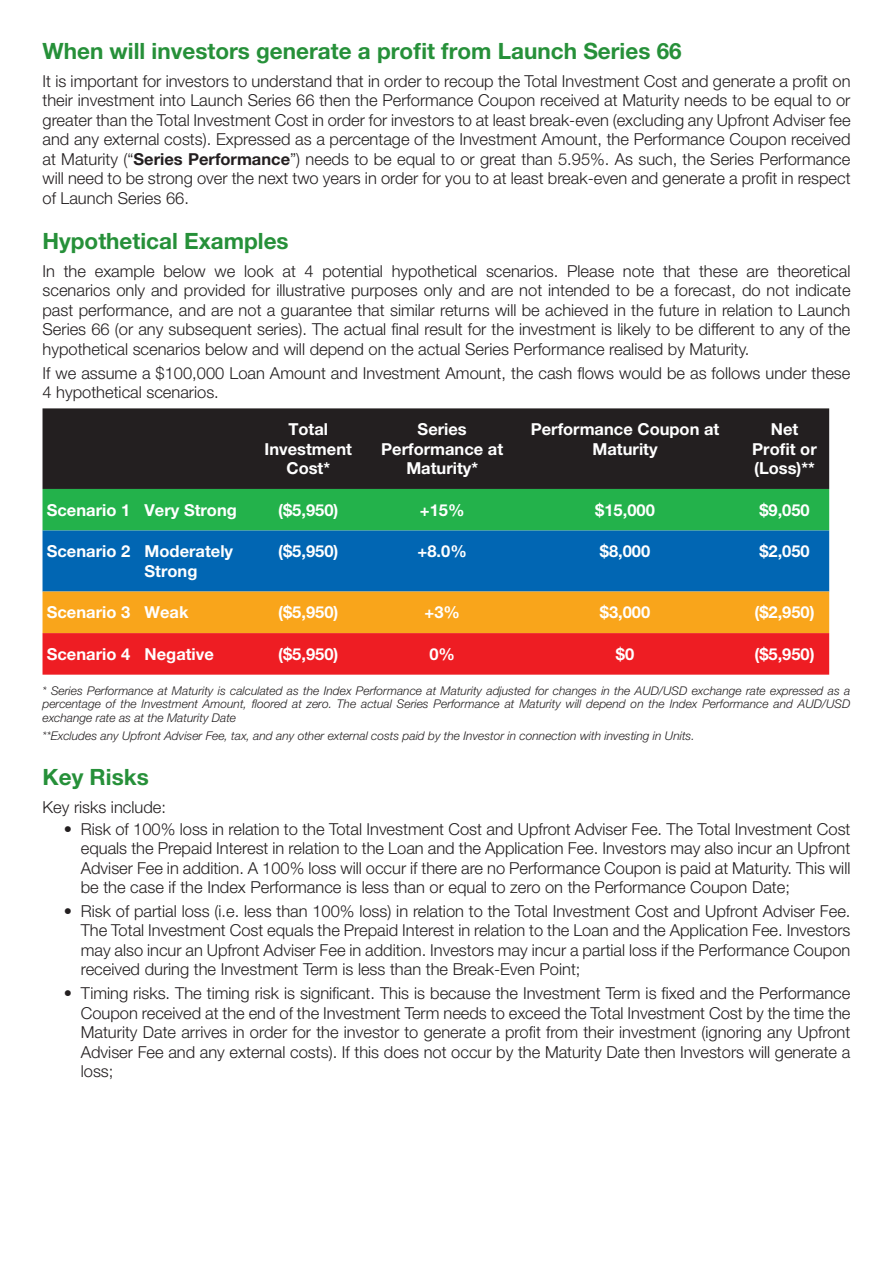
<style>
.page{position:relative;width:893px;height:1263px;background:#fff}
.page>*{position:absolute;margin:0;border:0;box-sizing:border-box;transform-origin:0 0}
.t1{font:700 22.5px "Helvetica Neue LT Pro";color:#269039}
.t2{font:300 16.5px/19.5px "Helvetica Neue LT Pro";color:#231f20;text-align:justify}
.t3{font:700 16.5px/19.5px "Helvetica Neue LT Pro";color:#fff;text-align:center}
.t4{font:italic 300 12px/13.5px "Helvetica Neue LT Pro";color:#231f20;text-align:justify}
.s1{font-weight:700}
</style>
<div class="page">
<div style="left:43px;top:408px;width:786px;height:81px;background:#231f20"></div>
<div style="left:43px;top:489px;width:786px;height:41px;background:#23b24b"></div>
<div style="left:43px;top:530px;width:786px;height:61px;background:#0166b3"></div>
<svg style="left:43px;top:591px;width:786px;height:84px;background:#f26221"></svg>
<h1 class="t1" style="left:43px;top:37px;width:641px">When will investors generate a profit from Launch Series 66</h1>
<p class="t2" style="left:43px;top:71px;width:809px">It is important for investors to understand that in order to recoup the Total Investment Cost and generate a profit on their investment into Launch Series 66 then the Performance Coupon received at Maturity needs to be equal to or greater than the Total Investment Cost in order for investors to at least break-even (excluding any Upfront Adviser fee and any external costs). Expressed as a percentage of the Investment Amount, the Performance Coupon received at Maturity (“<span class="s1">Series Performance</span>”) needs to be equal to or great than 5.95%. As such, the Series Performance will need to be strong over the next two years in order for you to at least break-even and generate a profit in respect of Launch Series 66.</p>
<h1 class="t1" style="left:43px;top:227px;width:248px">Hypothetical Examples</h1>
<p class="t2" style="left:43px;top:261px;width:809px">In the example below we look at 4 potential hypothetical scenarios. Please note that these are theoretical scenarios only and provided for illustrative purposes only and are not intended to be a forecast, do not indicate past performance, and are not a guarantee that similar returns will be achieved in the future in relation to Launch Series 66 (or any subsequent series). The actual final result for the investment is likely to be different to any of the hypothetical scenarios below and will depend on the actual Series Performance realised by Maturity.</p>
<p class="t2" style="left:43px;top:363px;width:809px">If we assume a $100,000 Loan Amount and Investment Amount, the cash flows would be as follows under these<br>4 hypothetical scenarios.</p>
<p class="t3" style="left:265px;top:419px;width:89px">Total<br>Investment<br>Cost*</p>
<p class="t3" style="left:381px;top:419px;width:123px">Series<br>Performance at<br>Maturity*</p>
<p class="t3" style="left:531px;top:419px;width:190px">Performance Coupon at<br>Maturity</p>
<p class="t3" style="left:752px;top:419px;width:66px">Net<br>Profit or (Loss)**</p>
<p class="t3" style="left:47px;top:500px;width:192px">Scenario 1 Very Strong</p>
<p class="t3" style="left:278px;top:500px;width:62px">($5,950)</p>
<p class="t3" style="left:420px;top:500px;width:46px">+15%</p>
<p class="t3" style="left:595px;top:500px;width:61px">$15,000</p>
<p class="t3" style="left:759px;top:500px;width:52px">$9,050</p>
<p class="t3" style="left:145px;top:541px;width:90px;text-align:left;text-indent:-98px">Scenario 2 Moderately<br>Strong</p>
<p class="t3" style="left:278px;top:541px;width:62px">($5,950)</p>
<p class="t3" style="left:418px;top:541px;width:51px">+8.0%</p>
<p class="t3" style="left:600px;top:541px;width:52px">$8,000</p>
<p class="t3" style="left:759px;top:541px;width:52px">$2,050</p>
<p class="t3" style="left:47px;top:602px;width:143px">Scenario 3 Weak</p>
<p class="t3" style="left:278px;top:602px;width:62px">($5,950)</p>
<p class="t3" style="left:424px;top:602px;width:37px">+3%</p>
<p class="t3" style="left:600px;top:602px;width:52px">$3,000</p>
<p class="t3" style="left:754px;top:602px;width:62px">($2,950)</p>
<p class="t3" style="left:47px;top:644px;width:169px">Scenario 4 Negative</p>
<p class="t3" style="left:278px;top:644px;width:62px">($5,950)</p>
<p class="t3" style="left:429px;top:644px;width:27px">0%</p>
<p class="t3" style="left:616px;top:644px;width:20px">$0</p>
<p class="t3" style="left:754px;top:644px;width:62px">($5,950)</p>
<p class="t4" style="left:43px;top:684px;width:809px">* Series Performance at Maturity is calculated as the Index Performance at Maturity adjusted for changes in the AUD/USD exchange rate expressed as a percentage of the Investment Amount, floored at zero. The actual Series Performance at Maturity will depend on the Index Performance and AUD/USD exchange rate as at the Maturity Date</p>
<p class="t4" style="left:43px;top:728px;width:654px">**Excludes any Upfront Adviser Fee, tax, and any other external costs paid by the Investor in connection with investing in Units.</p>
<h1 class="t1" style="left:43px;top:763px;width:108px">Key Risks</h1>
<p class="t2" style="left:43px;top:797px;width:125px">Key risks include:</p>
<p class="t2" style="left:81px;top:819px;width:771px;text-indent:-17px">• Risk of 100% loss in relation to the Total Investment Cost and Upfront Adviser Fee. The Total Investment Cost equals the Prepaid Interest in relation to the Loan and the Application Fee. Investors may also incur an Upfront Adviser Fee in addition. A 100% loss will occur if there are no Performance Coupon is paid at Maturity. This will be the case if the Index Performance is less than or equal to zero on the Performance Coupon Date;</p>
<p class="t2" style="left:81px;top:901px;width:771px;text-indent:-17px">• Risk of partial loss (i.e. less than 100% loss) in relation to the Total Investment Cost and Upfront Adviser Fee.<br>The Total Investment Cost equals the Prepaid Interest in relation to the Loan and the Application Fee. Investors may also incur an Upfront Adviser Fee in addition. Investors may incur a partial loss if the Performance Coupon received during the Investment Term is less than the Break-Even Point;</p>
<p class="t2" style="left:81px;top:983px;width:771px;text-indent:-17px">• Timing risks. The timing risk is significant. This is because the Investment Term is fixed and the Performance Coupon received at the end of the Investment Term needs to exceed the Total Investment Cost by the time the Maturity Date arrives in order for the investor to generate a profit from their investment (ignoring any Upfront Adviser Fee and any external costs). If this does not occur by the Maturity Date then Investors will generate a loss;</p>
</div>
